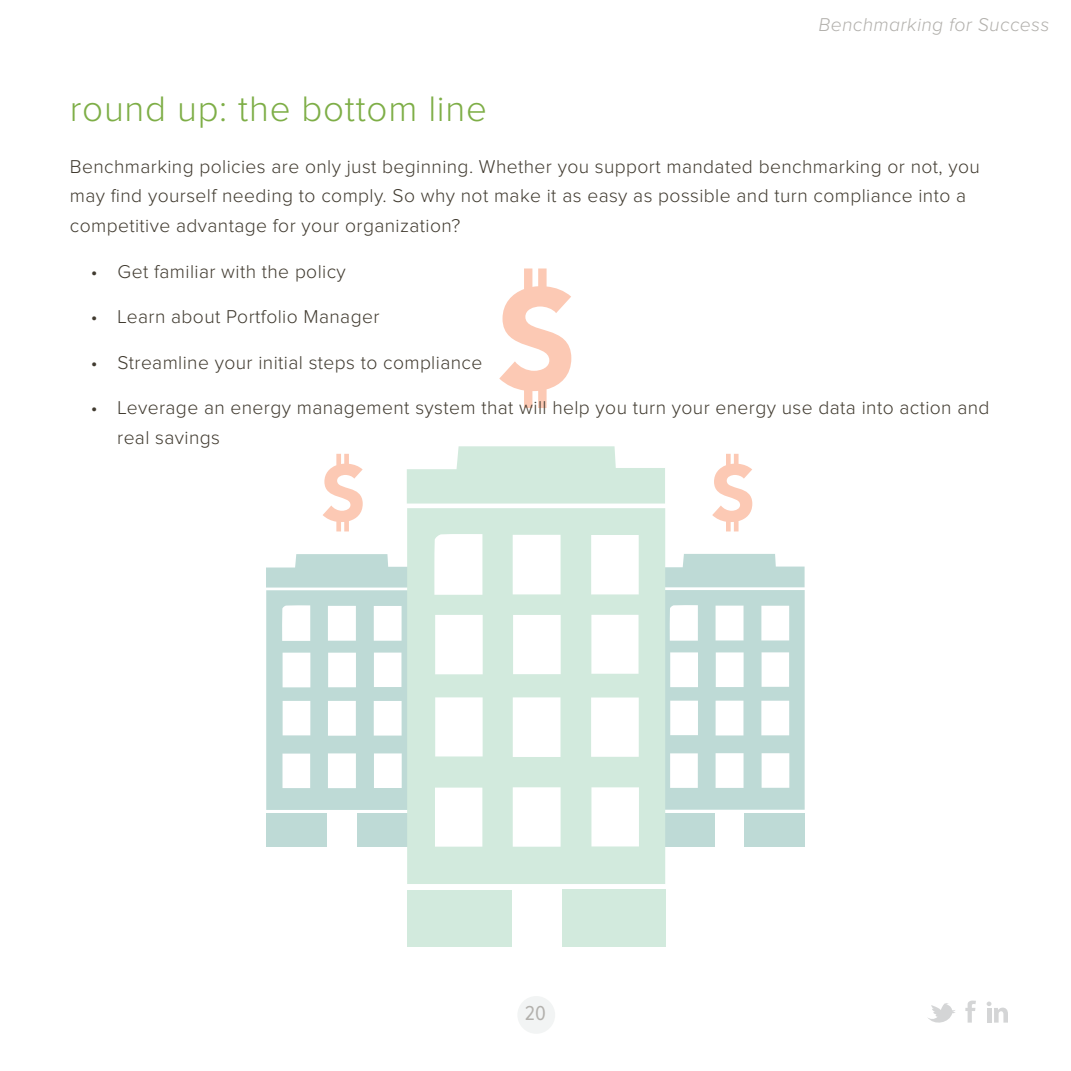
<style>
.page{position:relative;width:1071px;height:1071px;background:#fff}
.page>*{position:absolute;margin:0;border:0;box-sizing:border-box;transform-origin:0 0}
.t1{font:300 36.75px "Proxima Nova";letter-spacing:.02em;color:#7eae47}
.t2{font:21px "Proxima Nova Cond";color:#b3b1ad}
.t3{font:300 19.25px/29.8px "Proxima Nova";letter-spacing:.02em;color:#413b30}
.t4{font:italic 300 19.25px "Proxima Nova";letter-spacing:.02em;color:#b3b1ad}
</style>
<div class="page">
<svg style="left:665px;top:554px;width:140px;height:256px"></svg>
<div style="left:744px;top:813px;width:61px;height:33px;background:#bedad6"></div>
<div style="left:654px;top:813px;width:61px;height:33px;background:#bedad6"></div>
<svg style="left:266px;top:554px;width:141px;height:256px"></svg>
<div style="left:357px;top:813px;width:60px;height:34px;background:#bedad6"></div>
<div style="left:266px;top:813px;width:61px;height:34px;background:#bedad6"></div>
<svg style="left:407px;top:508px;width:258px;height:376px;fill:#d2eadd"></svg>
<svg style="left:407px;top:446px;width:258px;height:58px;background:#d9ede2"></svg>
<div style="left:562px;top:889px;width:104px;height:58px;background:#d2eadd"></div>
<div style="left:407px;top:890px;width:104px;height:57px;background:#d2eadd"></div>
<svg style="left:499px;top:269px;width:72px;height:139px"></svg>
<svg style="left:323px;top:454px;width:40px;height:77px"></svg>
<svg style="left:712px;top:454px;width:40px;height:77px"></svg>
<div style="left:517px;top:996px;width:38px;height:38px;background:#f2f4f4;border-radius:50%"></div>
<svg style="left:928px;top:1003px;width:27px;height:20px"></svg>
<svg style="left:965px;top:1001px;width:11px;height:22px"></svg>
<svg style="left:987px;top:1002px;width:21px;height:21px"></svg>
<p class="t4" style="left:819px;top:16px;width:233px">Benchmarking for Success</p>
<h1 class="t1" style="left:70px;top:92px;width:419px">round up: the bottom line</h1>
<p class="t3" style="left:70px;top:152px;width:911px">Benchmarking policies are only just beginning. Whether you support mandated benchmarking or not, you may find yourself needing to comply. So why not make it as easy as possible and turn compliance into a competitive advantage for your organization?</p>
<p class="t3" style="left:91px;top:257px;width:257px">• Get familiar with the policy</p>
<p class="t3" style="left:91px;top:303px;width:290px">• Learn about Portfolio Manager</p>
<p class="t3" style="left:91px;top:348px;width:393px">• Streamline your initial steps to compliance</p>
<p class="t3" style="left:117px;top:394px;width:874px;text-indent:-26px">• Leverage an energy management system that will help you turn your energy use data into action and real savings</p>
<p class="t2" style="left:525px;top:1003px;width:23px">20</p>
</div>
